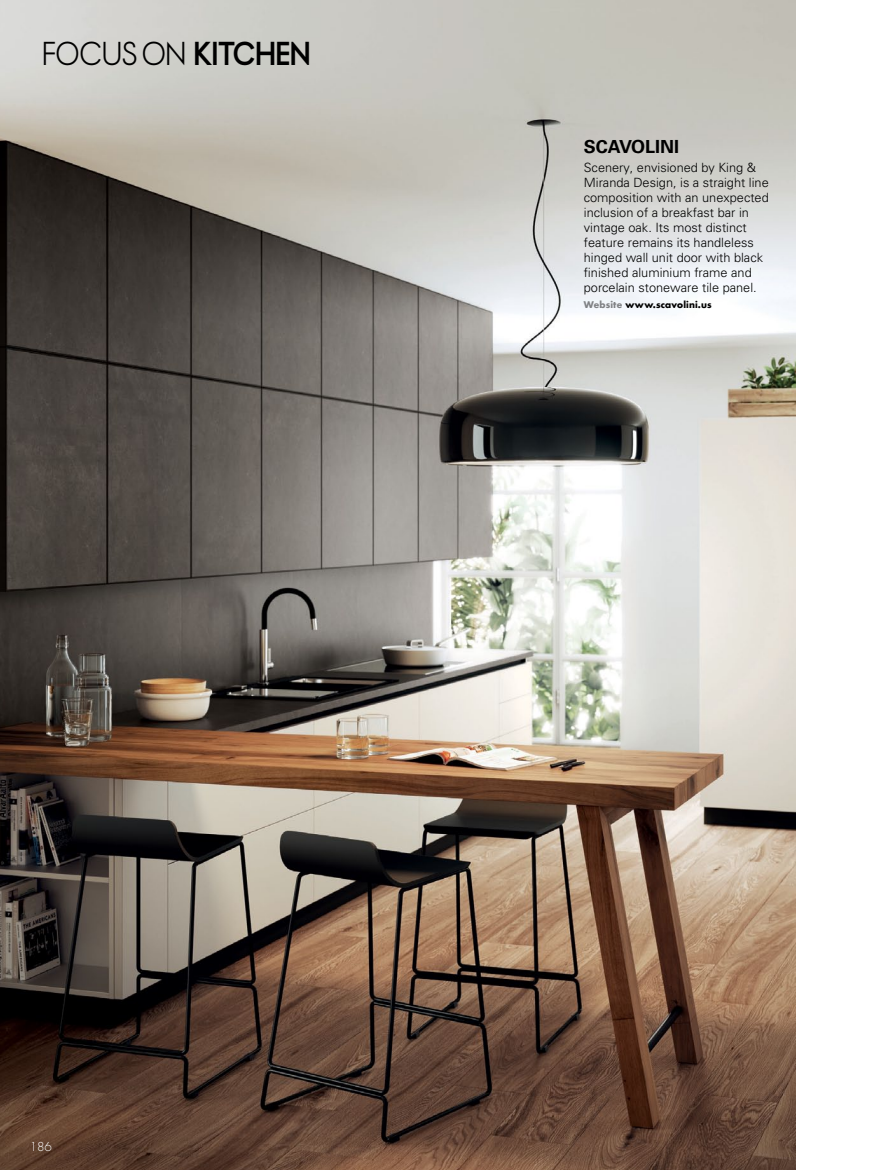
<style>
.page{position:relative;width:893px;height:1170px;background:#fff}
.page>*{position:absolute;margin:0;border:0;box-sizing:border-box;transform-origin:0 0}
.t1{font:500 30px "Elle Nova C";color:#000}
.t2{font:700 18px "Univers";color:#000}
.t3{font:300 12.75px/15px "Univers 45";color:#000}
.t4{font:300 12px "Futura";color:#fff}
.t5{font:700 9px "Futura";letter-spacing:.015em;color:#000}
.s1{font-weight:700}
.s2{color:#808285}
</style>
<div class="page">
<img style="left:0;top:0;width:795px;height:1169px">
<h1 class="t1" style="left:43px;top:37px;width:269px">FOCUS ON <span class="s1">KITCHEN</span></h1>
<h2 class="t2" style="left:584px;top:136px;width:97px">SCAVOLINI</h2>
<p class="t3" style="left:584px;top:159px;width:186px">Scenery, envisioned by King &amp;<br>Miranda Design, is a straight line composition with an unexpected inclusion of a breakfast bar in vintage oak. Its most distinct feature remains its handleless hinged wall unit door with black finished aluminium frame and porcelain stoneware tile panel.</p>
<p class="t5" style="left:584px;top:299px;width:129px"><span class="s2">Website</span> www.scavolini.us</p>
<p class="t4" style="left:30px;top:1138px;width:24px">186</p>
</div>
